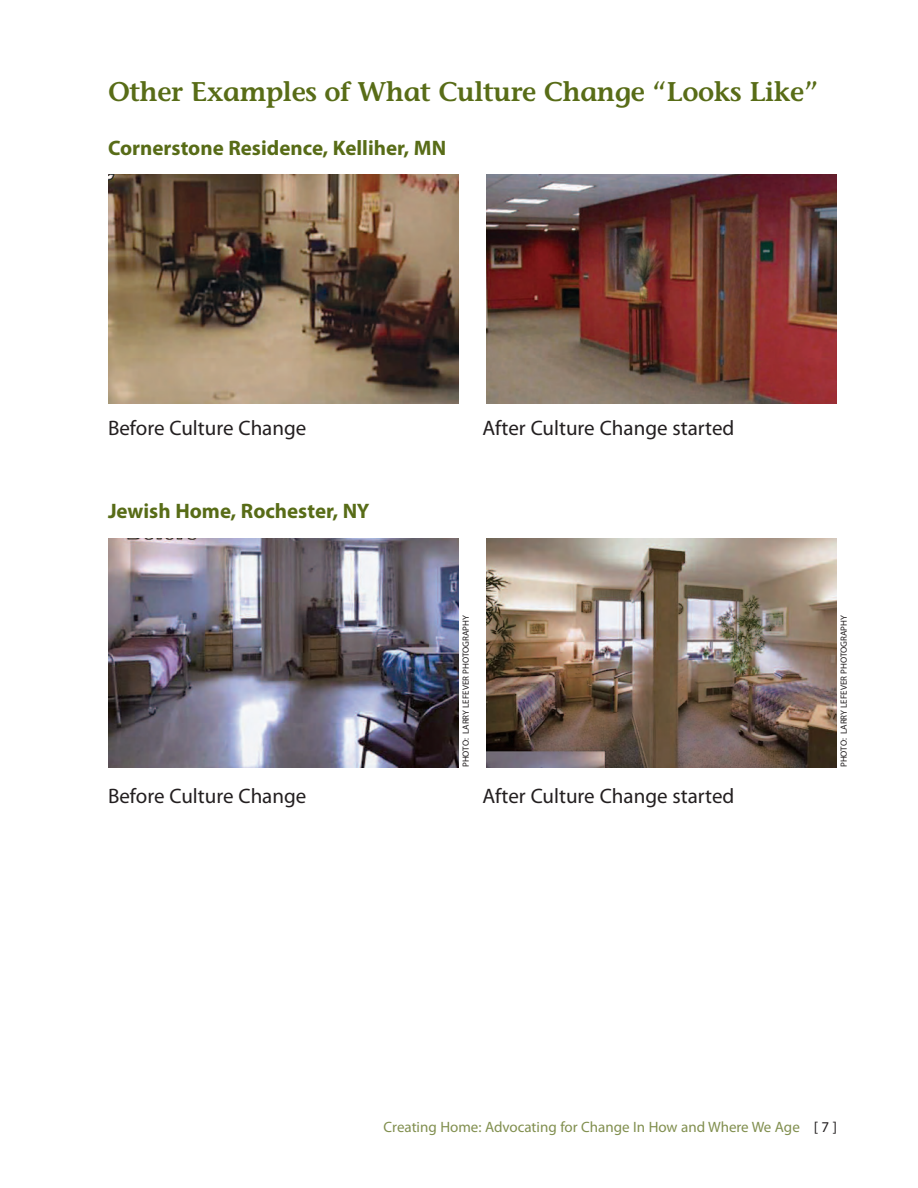
<style>
.page{position:relative;width:918px;height:1188px;background:#fff}
.page>*{position:absolute;margin:0;border:0;box-sizing:border-box;transform-origin:0 0}
.t1{font:600 27px "Stone Informal";letter-spacing:-.015em;color:#586c17}
.t2{font:21px "Myriad Pro";color:#231f20}
.t3{font:700 21px "Myriad Pro";color:#586c17}
.t4{font:15px "Myriad Pro";color:#818f4f}
.t5{font:9px "Myriad Pro";color:#231f20}
.s1{color:#231f20}
</style>
<div class="page">
<img style="left:108px;top:174px;width:351px;height:230px">
<img style="left:486px;top:174px;width:351px;height:230px">
<img style="left:108px;top:538px;width:351px;height:230px">
<img style="left:486px;top:538px;width:351px;height:230px">
<p class="t1" style="left:108px;top:81px;width:712px">Other Examples of What Culture Change “Looks Like”</p>
<p class="t3" style="left:108px;top:140px;width:340px">Cornerstone Residence, Kelliher, MN</p>
<p class="t2" style="left:108px;top:420px;width:200px">Before Culture Change</p>
<p class="t2" style="left:483px;top:420px;width:253px">After Culture Change started</p>
<p class="t3" style="left:108px;top:503px;width:263px">Jewish Home, Rochester, NY</p>
<p class="t5" style="left:462px;top:767px;width:154px;rotate:-90deg">PHOTO: LARRY LEFEVER PHOTOGRAPHY</p>
<p class="t5" style="left:840px;top:767px;width:154px;rotate:-90deg">PHOTO: LARRY LEFEVER PHOTOGRAPHY</p>
<p class="t2" style="left:108px;top:788px;width:200px">Before Culture Change</p>
<p class="t2" style="left:483px;top:788px;width:253px">After Culture Change started</p>
<p class="t4" style="left:384px;top:1121px;width:455px">Creating Home: Advocating for Change In How and Where We Age <span class="s1">[ 7 ]</span></p>
</div>
